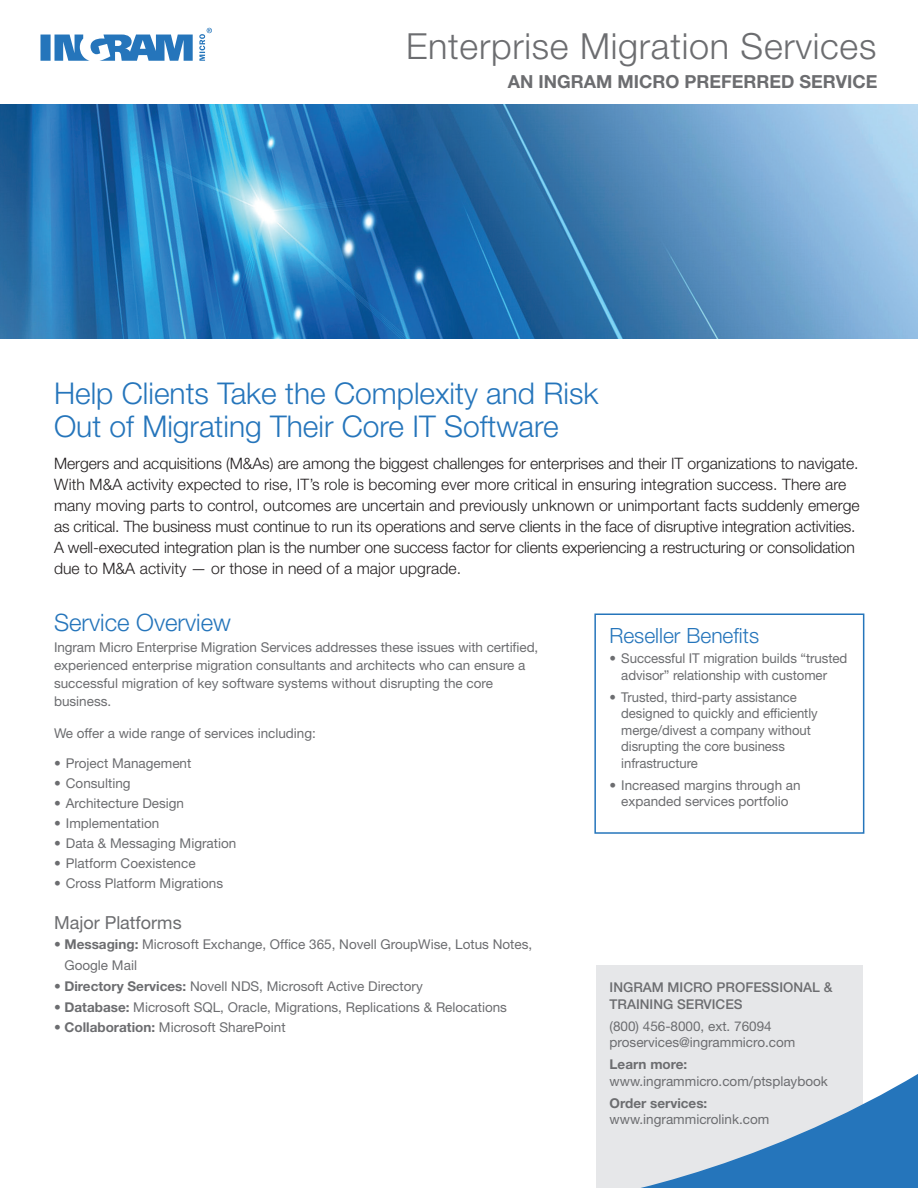
<style>
.page{position:relative;width:918px;height:1188px;background:#fff}
.page>*{position:absolute;margin:0;border:0;box-sizing:border-box;transform-origin:0 0}
.t1{font:300 36px "Helvetica Neue LT Std";letter-spacing:.02em;color:#6c6d70}
.Headline{font:300 30px/33px "Helvetica Neue LT Std";color:#2575bb}
.Subhead{font:300 24px "Helvetica Neue LT Std";color:#2575bb}
.Sidebar_Subhead{font:300 21px "Helvetica Neue LT Std";color:#2575bb}
.Title_Level_2{font:700 18px "Helvetica Neue LT Std";color:#6c6d70}
.Bullets{font:18px "Helvetica Neue LT Std";color:#6c6d70}
.Intro{font:300 15.75px/21px "Helvetica Neue LT Std";letter-spacing:-.005em;color:#231f20}
.Body_Copy{font:13.5px/16.5px "Helvetica Neue LT Std";color:#6c6d70}
.Contact_Body{font:13.5px "Helvetica Neue LT Std";color:#6c6d70}
.Contact_Header{font:500 13.5px/16.5px "Helvetica Neue LT Std";color:#6c6d70}
.Contact_Subhead{font:700 13.5px "Helvetica Neue LT Std";color:#6c6d70}
.Bullets-2{font:13.5px "Helvetica Neue LT Std";color:#6c6d70}
.s1{font-weight:700}
</style>
<div class="page">
<img style="left:0;top:105px;width:918px;height:234px">
<div style="left:594px;top:614px;width:270px;height:220px;border:2px solid #2575bb"></div>
<div style="left:596px;top:966px;width:267px;height:222px;background:#e6e7e9"></div>
<svg style="left:641px;top:1074px;width:277px;height:114px"></svg>
<svg style="left:41px;top:28px;width:171px;height:33px"></svg>
<p class="t1" style="left:406px;top:25px;width:472px">Enterprise Migration Services</p>
<p class="Title_Level_2" style="left:508px;top:70px;width:371px">AN INGRAM MICRO PREFERRED SERVICE</p>
<p class="Headline" style="left:54px;top:376px;width:546px">Help Clients Take the Complexity and Risk<br>Out of Migrating Their Core IT Software</p>
<p class="Intro" style="left:54px;top:453px;width:807px">Mergers and acquisitions (M&amp;As) are among the biggest challenges for enterprises and their IT organizations to navigate.<br>With M&amp;A activity expected to rise, IT’s role is becoming ever more critical in ensuring integration success. There are many moving parts to control, outcomes are uncertain and previously unknown or unimportant facts suddenly emerge as critical. The business must continue to run its operations and serve clients in the face of disruptive integration activities.<br>A well-executed integration plan is the number one success factor for clients experiencing a restructuring or consolidation due to M&amp;A activity — or those in need of a major upgrade.</p>
<p class="Subhead" style="left:54px;top:608px;width:178px">Service Overview</p>
<p class="Body_Copy" style="left:54px;top:638px;width:486px;line-height:18px">Ingram Micro Enterprise Migration Services addresses these issues with certified, experienced enterprise migration consultants and architects who can ensure a successful migration of key software systems without disrupting the core business.</p>
<p class="Body_Copy" style="left:54px;top:724px;width:263px">We offer a wide range of services including:</p>
<p class="Body_Copy" style="left:54px;top:755px;width:139px">• Project Management</p>
<p class="Body_Copy" style="left:54px;top:775px;width:78px">• Consulting</p>
<p class="Body_Copy" style="left:54px;top:795px;width:132px">• Architecture Design</p>
<p class="Body_Copy" style="left:54px;top:815px;width:107px">• Implementation</p>
<p class="Body_Copy" style="left:54px;top:835px;width:184px">• Data &amp; Messaging Migration</p>
<p class="Body_Copy" style="left:54px;top:855px;width:143px">• Platform Coexistence</p>
<p class="Body_Copy" style="left:54px;top:875px;width:171px">• Cross Platform Migrations</p>
<p class="Bullets" style="left:54px;top:912px;width:129px">Major Platforms</p>
<p class="Body_Copy" style="left:54px;top:936px;width:480px"><span class="s1">• Messaging:</span> Microsoft Exchange, Office 365, Novell GroupWise, Lotus Notes,</p>
<p class="Bullets-2" style="left:65px;top:957px;width:74px">Google Mail</p>
<p class="Body_Copy" style="left:54px;top:978px;width:370px"><span class="s1">• Directory Services:</span> Novell NDS, Microsoft Active Directory</p>
<p class="Body_Copy" style="left:54px;top:998px;width:455px"><span class="s1">• Database:</span> Microsoft SQL, Oracle, Migrations, Replications &amp; Relocations</p>
<p class="Body_Copy" style="left:54px;top:1019px;width:233px"><span class="s1">• Collaboration:</span> Microsoft SharePoint</p>
<p class="Sidebar_Subhead" style="left:609px;top:623px;width:151px">Reseller Benefits</p>
<p class="Body_Copy" style="left:621px;top:650px;width:228px;text-indent:-12px">• Successful IT migration builds “trusted advisor” relationship with customer</p>
<p class="Body_Copy" style="left:621px;top:688px;width:198px;text-indent:-12px">• Trusted, third-party assistance designed to quickly and efficiently merge/divest a company without disrupting the core business infrastructure</p>
<p class="Body_Copy" style="left:609px;top:776px;width:193px;text-align:center">• Increased margins through an expanded services portfolio</p>
<p class="Contact_Header" style="left:610px;top:979px;width:224px">INGRAM MICRO PROFESSIONAL &amp;<br>TRAINING SERVICES</p>
<p class="Body_Copy" style="left:610px;top:1018px;width:164px">(800) 456-8000, ext. 76094</p>
<p class="Contact_Body" style="left:610px;top:1034px;width:187px">proservices@ingrammicro.com</p>
<p class="Contact_Subhead" style="left:610px;top:1056px;width:79px">Learn more:</p>
<p class="Contact_Body" style="left:610px;top:1073px;width:220px">www.ingrammicro.com/ptsplaybook</p>
<p class="Contact_Subhead" style="left:610px;top:1094px;width:99px">Order services:</p>
<p class="Contact_Body" style="left:610px;top:1111px;width:161px">www.ingrammicrolink.com</p>
</div>
